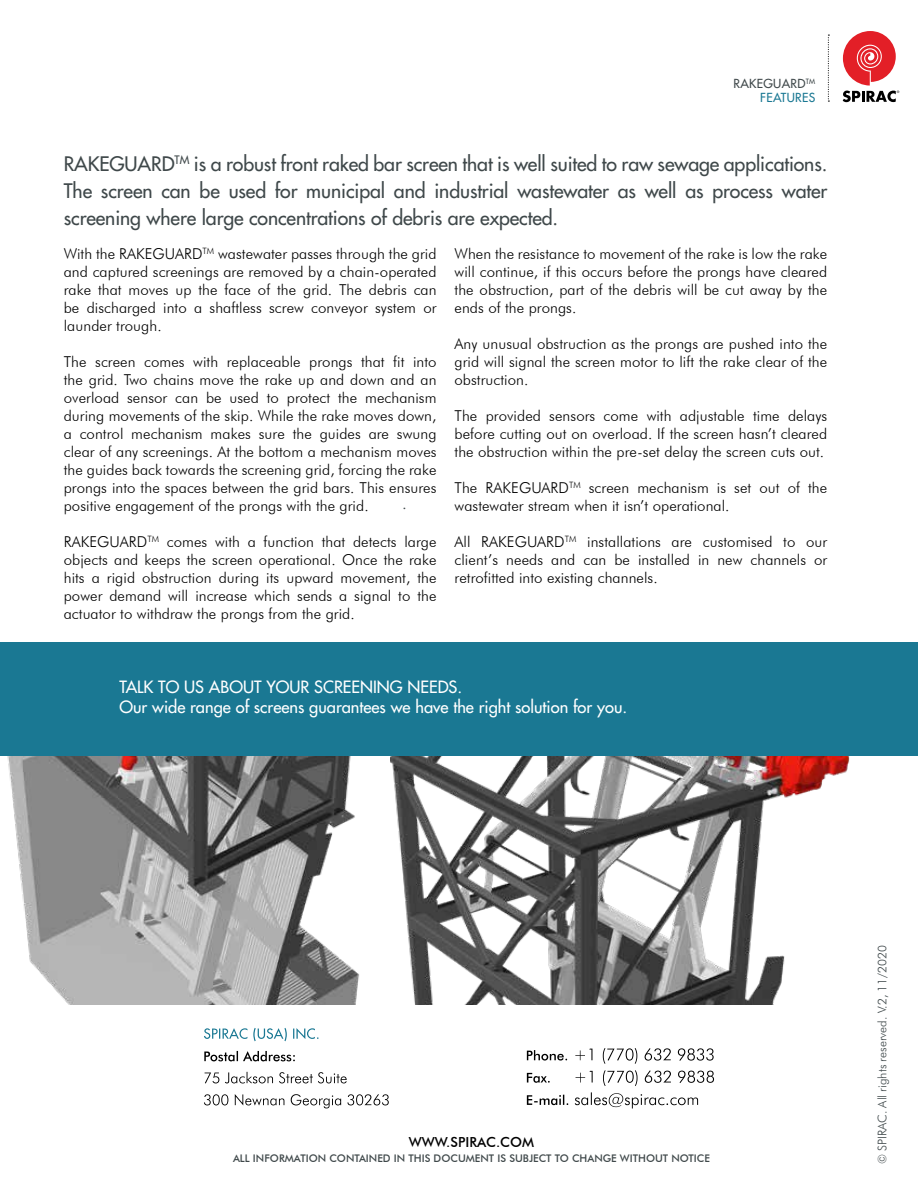
<style>
.page{position:relative;width:918px;height:1188px;background:#fff}
.page>*{position:absolute;margin:0;border:0;box-sizing:border-box;transform-origin:0 0}
.t1{font:19.5px/27px "Futura";letter-spacing:-.005em;color:#3f484a;text-align:justify}
.t2{font:16.5px/19.8px "Futura";color:#fff}
.t3{font:300 15px/18px "Futura BT";letter-spacing:.005em;color:#000;text-align:justify}
.t4{font:14.1px "Futura";color:#3f484a}
.t5{font:500 13.8px "Futura BT";color:#000}
.t6{font:12.15px/14.5px "Futura";letter-spacing:.025em;color:#3f484a;text-align:right}
.t7{font:300 12px "Futura BT";color:#3f484a}
.t8{font:500 10.5px "Futura BT";color:#3f484a}
.s1{color:#1a7893}
</style>
<div class="page">
<img style="left:7px;top:756px;width:352px;height:249px">
<img style="left:390px;top:756px;width:460px;height:249px">
<div style="left:0;top:642px;width:918px;height:114px;background:#1a7893"></div>
<svg style="left:828px;top:35px;width:1px;height:67px"></svg>
<svg style="left:843px;top:31px;width:56px;height:71px"></svg>
<svg style="left:527px;top:1092px;width:171px;height:16px"></svg>
<svg style="left:527px;top:1070px;width:187px;height:16px"></svg>
<svg style="left:527px;top:1048px;width:187px;height:16px"></svg>
<svg style="left:204px;top:1094px;width:185px;height:14px"></svg>
<svg style="left:205px;top:1072px;width:142px;height:12px"></svg>
<svg style="left:204px;top:1051px;width:91px;height:10px"></svg>
<svg style="left:204px;top:1028px;width:115px;height:13px"></svg>
<p class="t6" style="left:733px;top:76px;width:83px">RAKEGUARD<sup>TM<br></sup><span class="s1">FEATURES</span></p>
<p class="t1" style="left:64px;top:150px;width:765px">RAKEGUARD<sup>TM</sup> is a robust front raked bar screen that is well suited to raw sewage applications.<br>The screen can be used for municipal and industrial wastewater as well as process water screening where large concentrations of debris are expected.</p>
<p class="t3" style="left:64px;top:245px;width:374px">With the RAKEGUARD<sup>TM</sup> wastewater passes through the grid and captured screenings are removed by a chain-operated rake that moves up the face of the grid. The debris can be discharged into a shaftless screw conveyor system or launder trough.</p>
<p class="t3" style="left:64px;top:353px;width:374px">The screen comes with replaceable prongs that fit into the grid. Two chains move the rake up and down and an overload sensor can be used to protect the mechanism during movements of the skip. While the rake moves down, a control mechanism makes sure the guides are swung clear of any screenings. At the bottom a mechanism moves the guides back towards the screening grid, forcing the rake prongs into the spaces between the grid bars. This ensures positive engagement of the prongs with the grid.</p>
<p class="t3" style="left:64px;top:533px;width:374px">RAKEGUARD<sup>TM</sup> comes with a function that detects large objects and keeps the screen operational. Once the rake hits a rigid obstruction during its upward movement, the power demand will increase which sends a signal to the actuator to withdraw the prongs from the grid.</p>
<p class="t4" style="left:403px;top:494px;width:6px">.</p>
<p class="t3" style="left:455px;top:245px;width:374px">When the resistance to movement of the rake is low the rake will continue, if this occurs before the prongs have cleared the obstruction, part of the debris will be cut away by the ends of the prongs.</p>
<p class="t3" style="left:455px;top:335px;width:374px">Any unusual obstruction as the prongs are pushed into the grid will signal the screen motor to lift the rake clear of the obstruction.</p>
<p class="t3" style="left:455px;top:407px;width:374px">The provided sensors come with adjustable time delays before cutting out on overload. If the screen hasn’t cleared the obstruction within the pre-set delay the screen cuts out.</p>
<p class="t3" style="left:455px;top:479px;width:374px">The RAKEGUARD<sup>TM</sup> screen mechanism is set out of the wastewater stream when it isn’t operational.</p>
<p class="t3" style="left:455px;top:533px;width:374px">All RAKEGUARD<sup>TM</sup> installations are customised to our client’s needs and can be installed in new channels or retrofitted into existing channels.</p>
<p class="t2" style="left:119px;top:677px;width:509px">TALK TO US ABOUT YOUR SCREENING NEEDS.<br>Our wide range of screens guarantees we have the right solution for you.</p>
<p class="t5" style="left:409px;top:1133px;width:127px">WWW.SPIRAC.COM</p>
<p class="t8" style="left:233px;top:1152px;width:479px">ALL INFORMATION CONTAINED IN THIS DOCUMENT IS SUBJECT TO CHANGE WITHOUT NOTICE</p>
<p class="t7" style="left:875px;top:1164px;width:220px;rotate:-90deg">© SPIRAC. All rights reserved. V.2, 11/2020</p>
</div>
